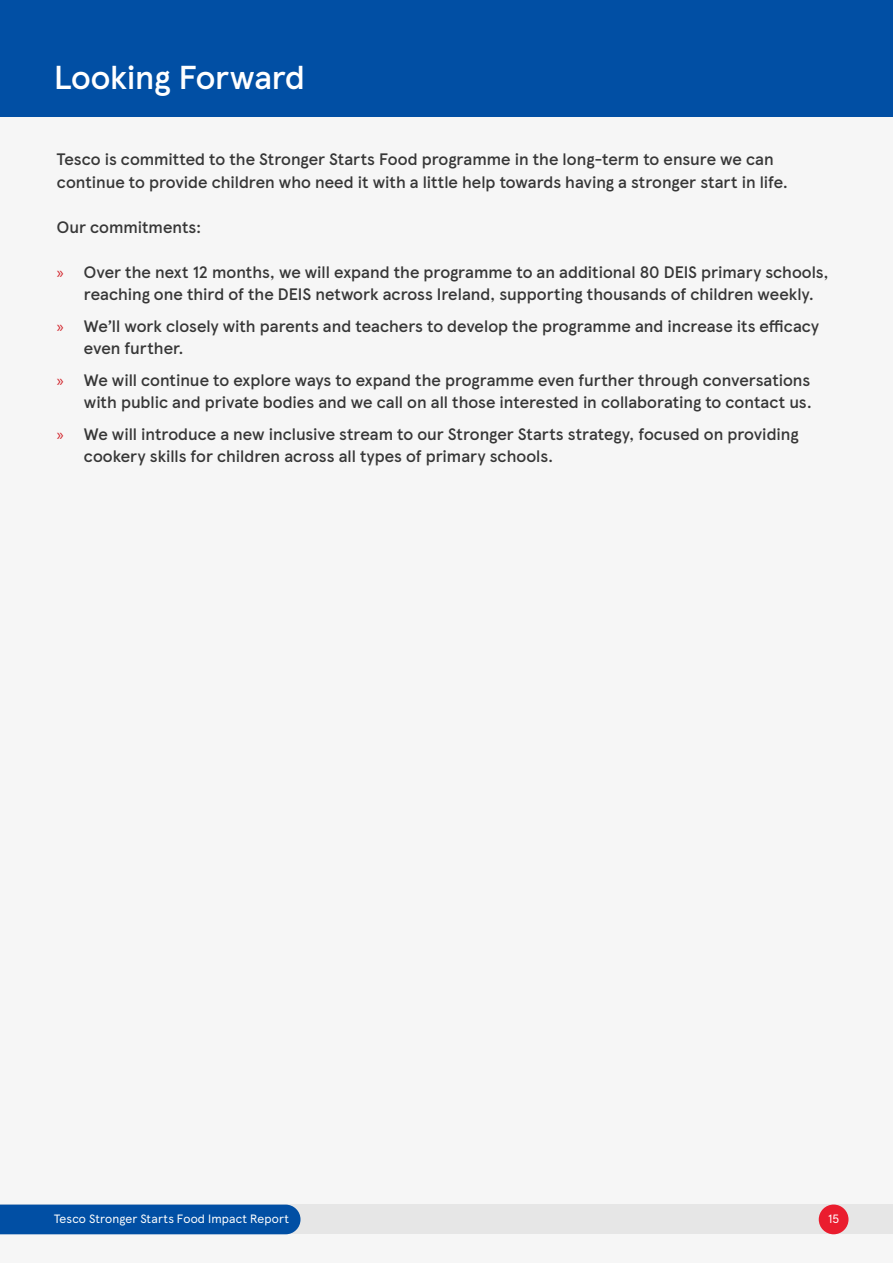
<style>
.page{position:relative;width:893px;height:1263px;background:#f6f6f6}
.page>*{position:absolute;margin:0;border:0;box-sizing:border-box;transform-origin:0 0}
.Heading_Body_Text{font:500 33px "TESCO Modern";letter-spacing:-.01em;color:#fff}
.t1{font:500 16.5px/22.5px "TESCO Modern";color:#373737}
.t2{font:12px "TESCO Modern";letter-spacing:.01em;color:#fff}
.s1{font-family:"Myriad Pro";font-weight:400;color:#d1232a}
</style>
<div class="page">
<div style="left:0;top:1204px;width:893px;height:30px;background:#e6e6e6"></div>
<div style="left:819px;top:1204px;width:29px;height:30px;background:#ea1d2e;border-radius:50%"></div>
<div style="left:0;top:1204px;width:300px;height:30px;background:#014fa4"></div>
<div style="left:0;top:0;width:893px;height:117px;background:#014fa4"></div>
<p class="Heading_Body_Text" style="left:54px;top:53px;width:253px">Looking Forward</p>
<p class="t1" style="left:57px;top:147px;width:733px">Tesco is committed to the Stronger Starts Food programme in the long-term to ensure we can continue to provide children who need it with a little help towards having a stronger start in life.</p>
<p class="t1" style="left:57px;top:215px;width:146px">Our commitments:</p>
<p class="t1" style="left:84px;top:260px;width:746px;text-indent:-27px"><span class="s1">»</span> Over the next 12 months, we will expand the programme to an additional 80 DEIS primary schools, reaching one third of the DEIS network across Ireland, supporting thousands of children weekly.</p>
<p class="t1" style="left:84px;top:314px;width:736px;text-indent:-27px"><span class="s1">»</span> We’ll work closely with parents and teachers to develop the programme and increase its efficacy even further.</p>
<p class="t1" style="left:57px;top:368px;width:756px;text-align:right"><span class="s1">»</span> We will continue to explore ways to expand the programme even further through conversations with public and private bodies and we call on all those interested in collaborating to contact us.</p>
<p class="t1" style="left:84px;top:422px;width:716px;text-indent:-27px"><span class="s1">»</span> We will introduce a new inclusive stream to our Stronger Starts strategy, focused on providing cookery skills for children across all types of primary schools.</p>
<p class="t2" style="left:54px;top:1210px;width:237px">Tesco Stronger Starts Food Impact Report</p>
<p class="t2" style="left:828px;top:1210px;width:13px">15</p>
</div>
